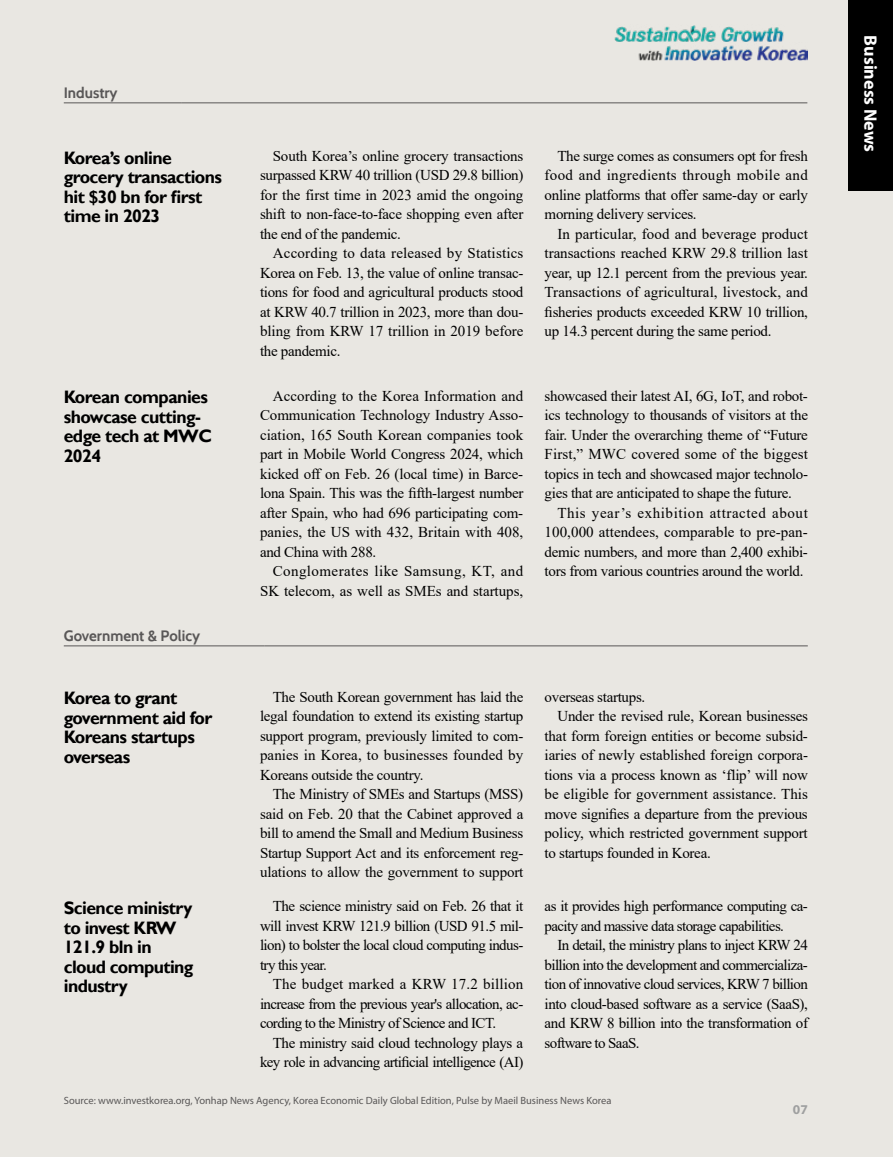
<style>
.page{position:relative;width:893px;height:1157px;background:#e9e7e2}
.page>*{position:absolute;margin:0;border:0;box-sizing:border-box;transform-origin:0 0}
.t1{font:700 18px/19.5px "Gill Sans";letter-spacing:-.03em;color:#000}
.t2{font:700 18px "Myriad Pro";color:#fff}
.t3{font:15px/19.5px "Times New Roman";letter-spacing:-.02em;color:#000;text-align:justify}
.t4{font:15px/19.5px "Times New Roman";letter-spacing:-.04em;color:#000;text-align:right}
.t5{font:15px/19.5px "Times New Roman";letter-spacing:.015em;color:#000;text-align:right}
.t6{font:15px "Times New Roman";color:#000}
.t7{font:700 15px "Cabin";color:#595757}
.t8{font:700 13.5px "Myriad Pro";color:#9fa0a0}
.t9{font:10.5px "Myriad Pro";color:#595757}
</style>
<div class="page">
<hr style="left:64px;top:102px;width:118px;height:1px;background:#595757">
<hr style="left:182px;top:102px;width:625px;height:1px;background:#595757">
<hr style="left:64px;top:645px;width:200px;height:1px;background:#595757">
<hr style="left:264px;top:645px;width:544px;height:1px;background:#595757">
<img style="left:615px;top:25px;width:193px;height:36px">
<div style="left:849px;top:0;width:44px;height:190px;background:#000"></div>
<p class="t7" style="left:64px;top:84px;width:55px">Industry</p>
<p class="t1" style="left:64px;top:148px;width:160px">Korea’s online grocery transactions hit $30 bn for first time in 2023</p>
<p class="t1" style="left:64px;top:388px;width:150px">Korean companies showcase cutting&shy;edge tech at MWC<br>2024</p>
<p class="t7" style="left:64px;top:627px;width:138px">Government &amp; Policy</p>
<p class="t1" style="left:64px;top:689px;width:150px">Korea to grant government aid for<br>Koreans startups overseas</p>
<p class="t1" style="left:64px;top:898px;width:131px">Science ministry to invest KRW<br>121.9 bln in cloud computing industry</p>
<p class="t3" style="left:260px;top:146px;width:265px;text-indent:13px">South Korea’s online grocery transactions surpassed KRW 40 trillion (USD 29.8 billion) for the first time in 2023 amid the ongoing shift to non-face-to-face shopping even after the end of the pandemic.</p>
<p class="t3" style="left:260px;top:243px;width:265px;text-indent:13px">According to data released by Statistics Korea on Feb. 13, the value of online transac&shy;tions for food and agricultural products stood at KRW 40.7 trillion in 2023, more than dou&shy;bling from KRW 17 trillion in 2019 before the pandemic.</p>
<p class="t3" style="left:260px;top:385px;width:265px;text-indent:13px">According to the Korea Information and Communication Technology Industry Asso&shy;ciation, 165 South Korean companies took part in Mobile World Congress 2024, which kicked off on Feb. 26 (local time) in Barce&shy;lona Spain. This was the fifth-largest number after Spain, who had 696 participating com&shy;panies, the US with 432, Britain with 408, and China with 288.</p>
<p class="t5" style="left:260px;top:561px;width:265px">Conglomerates like Samsung, KT, and<br>SK telecom, as well as SMEs and startups,</p>
<p class="t3" style="left:545px;top:146px;width:265px;text-indent:13px">The surge comes as consumers opt for fresh food and ingredients through mobile and online platforms that offer same-day or early morning delivery services.</p>
<p class="t3" style="left:545px;top:224px;width:265px;text-indent:13px">In particular, food and beverage product transactions reached KRW 29.8 trillion last year, up 12.1 percent from the previous year.<br>Transactions of agricultural, livestock, and fisheries products exceeded KRW 10 trillion, up 14.3 percent during the same period.</p>
<p class="t3" style="left:545px;top:385px;width:265px">showcased their latest AI, 6G, IoT, and robot&shy;ics technology to thousands of visitors at the fair. Under the overarching theme of “Future First,” MWC covered some of the biggest topics in tech and showcased major technolo&shy;gies that are anticipated to shape the future.</p>
<p class="t3" style="left:545px;top:502px;width:265px;text-indent:13px">This year’s exhibition attracted about 100,000 attendees, comparable to pre-pan&shy;demic numbers, and more than 2,400 exhibi&shy;tors from various countries around the world.</p>
<p class="t3" style="left:260px;top:686px;width:265px;text-indent:13px">The South Korean government has laid the legal foundation to extend its existing startup support program, previously limited to com&shy;panies in Korea, to businesses founded by Koreans outside the country.</p>
<p class="t3" style="left:260px;top:784px;width:265px;text-indent:13px">The Ministry of SMEs and Startups (MSS) said on Feb. 20 that the Cabinet approved a bill to amend the Small and Medium Business Startup Support Act and its enforcement reg&shy;ulations to allow the government to support</p>
<p class="t3" style="left:260px;top:896px;width:265px;text-indent:13px">The science ministry said on Feb. 26 that it will invest KRW 121.9 billion (USD 91.5 mil&shy;lion) to bolster the local cloud computing indus&shy;try this year.</p>
<p class="t3" style="left:260px;top:974px;width:265px;text-indent:13px">The budget marked a KRW 17.2 billion increase from the previous year's allocation, ac&shy;cording to the Ministry of Science and ICT.</p>
<p class="t4" style="left:260px;top:1032px;width:265px">The ministry said cloud technology plays a key role in advancing artificial intelligence (AI)</p>
<p class="t3" style="left:545px;top:686px;width:102px">overseas startups.</p>
<p class="t3" style="left:557px;top:706px;width:252px">Under the revised rule, Korean businesses</p>
<p class="t3" style="left:545px;top:725px;width:265px">that form foreign entities or become subsid-</p>
<p class="t3" style="left:545px;top:745px;width:265px">iaries of newly established foreign corpora-</p>
<p class="t3" style="left:545px;top:764px;width:265px">tions via a process known as ‘flip’ will now</p>
<p class="t6" style="left:545px;top:783px;width:265px">be eligible for government assistance. This</p>
<p class="t3" style="left:545px;top:803px;width:265px">move signifies a departure from the previous</p>
<p class="t3" style="left:545px;top:823px;width:265px">policy, which restricted government support</p>
<p class="t3" style="left:545px;top:842px;width:168px">to startups founded in Korea.</p>
<p class="t4" style="left:545px;top:896px;width:265px;text-align:left">as it provides high performance computing ca&shy;pacity and massive data storage capabilities.</p>
<p class="t3" style="left:545px;top:935px;width:265px;text-indent:13px">In detail, the ministry plans to inject KRW 24 billion into the development and commercializa&shy;tion of innovative cloud services, KRW 7 billion into cloud-based software as a service (SaaS), and KRW 8 billion into the transformation of software to SaaS.</p>
<p class="t9" style="left:64px;top:1094px;width:549px">Source: www.investkorea.org, Yonhap News Agency, Korea Economic Daily Global Edition, Pulse by Maeil Business News Korea</p>
<p class="t8" style="left:793px;top:1100px;width:16px">07</p>
<p class="t2" style="left:882px;top:35px;width:118px;rotate:90deg">Business News</p>
</div>
